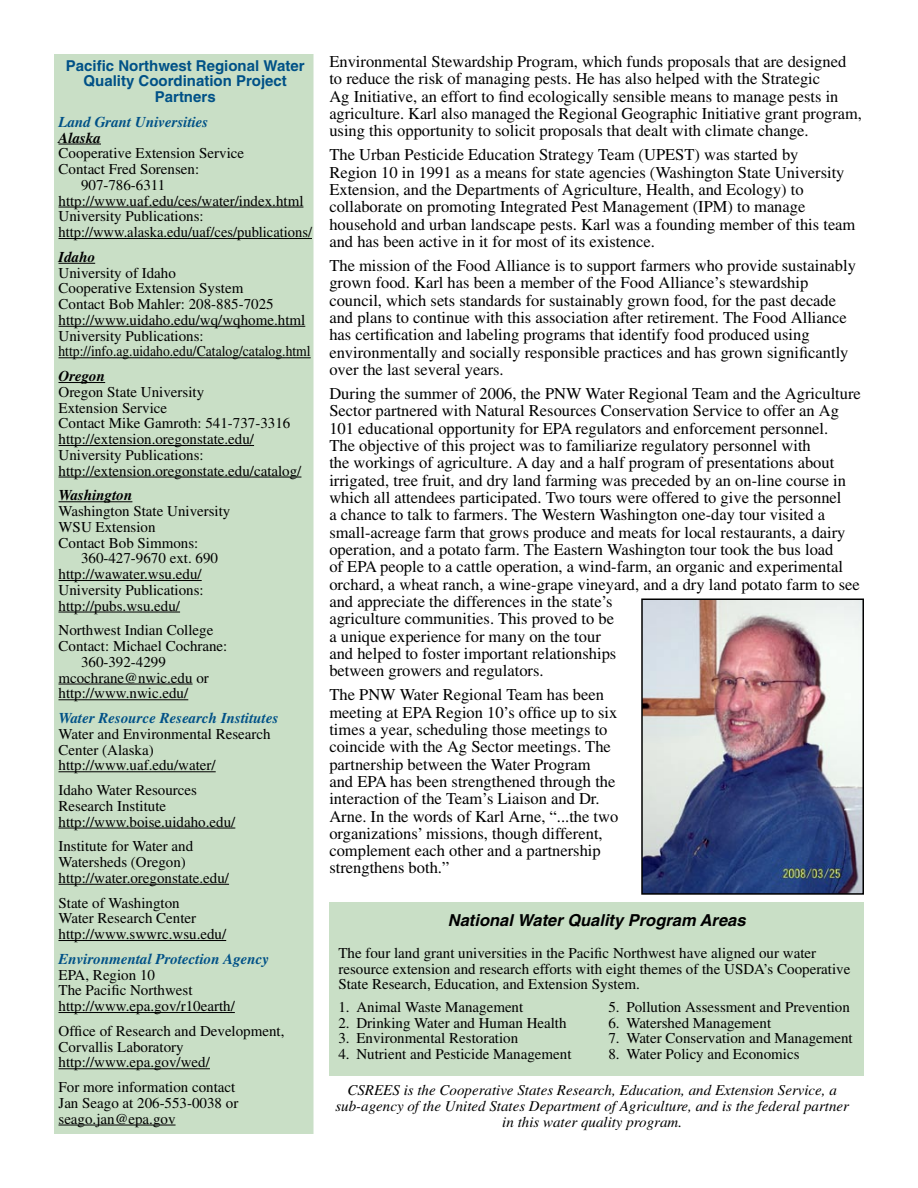
<style>
.page{position:relative;width:918px;height:1188px;background:#fff}
.page>*{position:absolute;margin:0;border:0;box-sizing:border-box;transform-origin:0 0}
.t1{font:16.5px/17.2px "Toronto";color:#000}
.t2{font:italic 700 16.5px "Sans";color:#000}
.t3{font:15px/15.8px "Toronto";color:#000}
.t4{font:italic 15px/15.8px "Toronto";color:#000;text-align:center}
.t5{font:italic 700 15px "Toronto";color:#005187}
.t6{font:700 15px/15.8px "Sans";color:#005187;text-align:center}
.t7{font:italic 700 15px "Toronto";color:#000}
</style>
<div class="page">
<div style="left:54px;top:54px;width:260px;height:1080px;background:#c9dfc6;border:2px solid #c9dfc6"></div>
<hr style="left:59px;top:144px;width:42px;height:1px;background:#000">
<hr style="left:59px;top:207px;width:244px;height:1px;background:#000">
<hr style="left:59px;top:238px;width:253px;height:1px;background:#000">
<hr style="left:59px;top:263px;width:36px;height:1px;background:#000">
<hr style="left:59px;top:326px;width:246px;height:1px;background:#000">
<hr style="left:59px;top:357px;width:252px;height:1px;background:#000">
<hr style="left:59px;top:382px;width:46px;height:1px;background:#000">
<hr style="left:59px;top:445px;width:195px;height:1px;background:#000">
<hr style="left:59px;top:477px;width:242px;height:1px;background:#000">
<hr style="left:59px;top:501px;width:73px;height:1px;background:#000">
<hr style="left:59px;top:580px;width:143px;height:1px;background:#000">
<hr style="left:59px;top:612px;width:121px;height:1px;background:#000">
<hr style="left:59px;top:684px;width:134px;height:1px;background:#000">
<hr style="left:59px;top:699px;width:129px;height:1px;background:#000">
<hr style="left:59px;top:771px;width:157px;height:1px;background:#000">
<hr style="left:59px;top:828px;width:176px;height:1px;background:#000">
<hr style="left:59px;top:884px;width:170px;height:1px;background:#000">
<hr style="left:59px;top:940px;width:167px;height:1px;background:#000">
<hr style="left:59px;top:1012px;width:176px;height:1px;background:#000">
<hr style="left:59px;top:1068px;width:151px;height:1px;background:#000">
<hr style="left:59px;top:1125px;width:117px;height:1px;background:#000">
<div style="left:329px;top:902px;width:535px;height:173px;background:#c9dfc6"></div>
<img style="left:644px;top:601px;width:217px;height:291px">
<div style="left:641px;top:598px;width:223px;height:297px;border:2px solid #000"></div>
<p class="t6" style="left:66px;top:57px;width:240px">Pacific Northwest Regional Water<br>Quality Coordination Project<br>Partners</p>
<p class="t5" style="left:59px;top:113px;width:151px">Land Grant Universities</p>
<p class="t7" style="left:59px;top:129px;width:44px">Alaska</p>
<p class="t3" style="left:59px;top:145px;width:187px">Cooperative Extension Service</p>
<p class="t3" style="left:59px;top:161px;width:142px">Contact Fred Sorensen:</p>
<p class="t3" style="left:81px;top:177px;width:86px">907-786-6311</p>
<p class="t3" style="left:59px;top:193px;width:246px">http://www.uaf.edu/ces/water/index.html</p>
<p class="t3" style="left:59px;top:208px;width:147px">University Publications:</p>
<p class="t3" style="left:59px;top:224px;width:255px">http://www.alaska.edu/uaf/ces/publications/</p>
<p class="t7" style="left:59px;top:248px;width:38px">Idaho</p>
<p class="t3" style="left:59px;top:265px;width:254px">University of Idaho<br>Cooperative Extension System<br>Contact Bob Mahler: 208-885-7025 http://www.uidaho.edu/wq/wqhome.html University Publications: http://info.ag.uidaho.edu/Catalog/catalog.html</p>
<p class="t7" style="left:59px;top:367px;width:48px">Oregon</p>
<p class="t3" style="left:59px;top:384px;width:244px">Oregon State University<br>Extension Service<br>Contact Mike Gamroth: 541-737-3316 http://extension.oregonstate.edu/<br>University Publications: http://extension.oregonstate.edu/catalog/</p>
<p class="t7" style="left:59px;top:486px;width:75px">Washington</p>
<p class="t3" style="left:59px;top:503px;width:173px">Washington State University<br>WSU Extension<br>Contact Bob Simmons:</p>
<p class="t3" style="left:59px;top:550px;width:161px;text-indent:22px">360-427-9670 ext. 690 http://wawater.wsu.edu/<br>University Publications: http://pubs.wsu.edu/</p>
<p class="t3" style="left:59px;top:622px;width:156px">Northwest Indian College</p>
<p class="t3" style="left:59px;top:638px;width:170px">Contact: Michael Cochrane:</p>
<p class="t3" style="left:81px;top:654px;width:86px">360-392-4299</p>
<p class="t3" style="left:59px;top:670px;width:152px">mcochrane@nwic.edu or</p>
<p class="t3" style="left:59px;top:685px;width:131px">http://www.nwic.edu/</p>
<p class="t5" style="left:59px;top:709px;width:222px">Water Resource Research Institutes</p>
<p class="t3" style="left:59px;top:726px;width:214px">Water and Environmental Research<br>Center (Alaska) http://www.uaf.edu/water/</p>
<p class="t3" style="left:59px;top:782px;width:178px">Idaho Water Resources<br>Research Institute http://www.boise.uidaho.edu/</p>
<p class="t3" style="left:59px;top:838px;width:172px">Institute for Water and<br>Watersheds (Oregon) http://water.oregonstate.edu/</p>
<p class="t3" style="left:59px;top:895px;width:169px">State of Washington<br>Water Research Center http://www.swwrc.wsu.edu/</p>
<p class="t5" style="left:59px;top:950px;width:212px">Environmental Protection Agency</p>
<p class="t3" style="left:59px;top:967px;width:178px">EPA, Region 10<br>The Pacific Northwest http://www.epa.gov/r10earth/</p>
<p class="t3" style="left:59px;top:1023px;width:228px">Office of Research and Development,<br>Corvallis Laboratory http://www.epa.gov/wed/</p>
<p class="t3" style="left:59px;top:1079px;width:181px">For more information contact<br>Jan Seago at 206-553-0038 or seago.jan@epa.gov</p>
<p class="t1" style="left:329px;top:53px;width:534px">Environmental Stewardship Program, which funds proposals that are designed to reduce the risk of managing pests. He has also helped with the Strategic<br>Ag Initiative, an effort to find ecologically sensible means to manage pests in agriculture. Karl also managed the Regional Geographic Initiative grant program, using this opportunity to solicit proposals that dealt with climate change.</p>
<p class="t1" style="left:329px;top:146px;width:528px">The Urban Pesticide Education Strategy Team (UPEST) was started by<br>Region 10 in 1991 as a means for state agencies (Washington State University Extension, and the Departments of Agriculture, Health, and Ecology) to collaborate on promoting Integrated Pest Management (IPM) to manage household and urban landscape pests. Karl was a founding member of this team and has been active in it for most of its existence.</p>
<p class="t1" style="left:329px;top:257px;width:528px">The mission of the Food Alliance is to support farmers who provide sustainably grown food. Karl has been a member of the Food Alliance’s stewardship council, which sets standards for sustainably grown food, for the past decade and plans to continue with this association after retirement. The Food Alliance has certification and labeling programs that identify food produced using environmentally and socially responsible practices and has grown significantly over the last several years.</p>
<p class="t1" style="left:329px;top:385px;width:533px">During the summer of 2006, the PNW Water Regional Team and the Agriculture Sector partnered with Natural Resources Conservation Service to offer an Ag 101 educational opportunity for EPA regulators and enforcement personnel.<br>The objective of this project was to familiarize regulatory personnel with<br>the workings of agriculture. A day and a half program of presentations about irrigated, tree fruit, and dry land farming was preceded by an on-line course in which all attendees participated. Two tours were offered to give the personnel<br>a chance to talk to farmers. The Western Washington one-day tour visited a small-acreage farm that grows produce and meats for local restaurants, a dairy operation, and a potato farm. The Eastern Washington tour took the bus load<br>of EPA people to a cattle operation, a wind-farm, an organic and experimental orchard, a wheat ranch, a wine-grape vineyard, and a dry land potato farm to see and appreciate the differences in the state’s<br>agriculture communities. This proved to be<br>a unique experience for many on the tour<br>and helped to foster important relationships<br>between growers and regulators.</p>
<p class="t1" style="left:329px;top:686px;width:290px">The PNW Water Regional Team has been meeting at EPA Region 10’s office up to six times a year, scheduling those meetings to coincide with the Ag Sector meetings. The partnership between the Water Program and EPA has been strengthened through the interaction of the Team’s Liaison and Dr.<br>Arne. In the words of Karl Arne, “...the two organizations’ missions, though different, complement each other and a partnership strengthens both.”</p>
<p class="t2" style="left:448px;top:911px;width:299px">National Water Quality Program Areas</p>
<p class="t3" style="left:338px;top:945px;width:514px">The four land grant universities in the Pacific Northwest have aligned our water resource extension and research efforts with eight themes of the USDA’s Cooperative<br>State Research, Education, and Extension System.</p>
<p class="t3" style="left:338px;top:999px;width:186px">1. Animal Waste Management</p>
<p class="t3" style="left:608px;top:999px;width:243px">5. Pollution Assessment and Prevention</p>
<p class="t3" style="left:338px;top:1015px;width:230px">2. Drinking Water and Human Health</p>
<p class="t3" style="left:608px;top:1015px;width:164px">6. Watershed Management</p>
<p class="t3" style="left:338px;top:1030px;width:181px">3. Environmental Restoration</p>
<p class="t3" style="left:608px;top:1030px;width:246px">7. Water Conservation and Management</p>
<p class="t3" style="left:338px;top:1046px;width:235px">4. Nutrient and Pesticide Management</p>
<p class="t3" style="left:608px;top:1046px;width:193px">8. Water Policy and Economics</p>
<p class="t4" style="left:335px;top:1083px;width:515px">CSREES is the Cooperative States Research, Education, and Extension Service, a sub-agency of the United States Department of Agriculture, and is the federal partner in this water quality program.</p>
</div>
